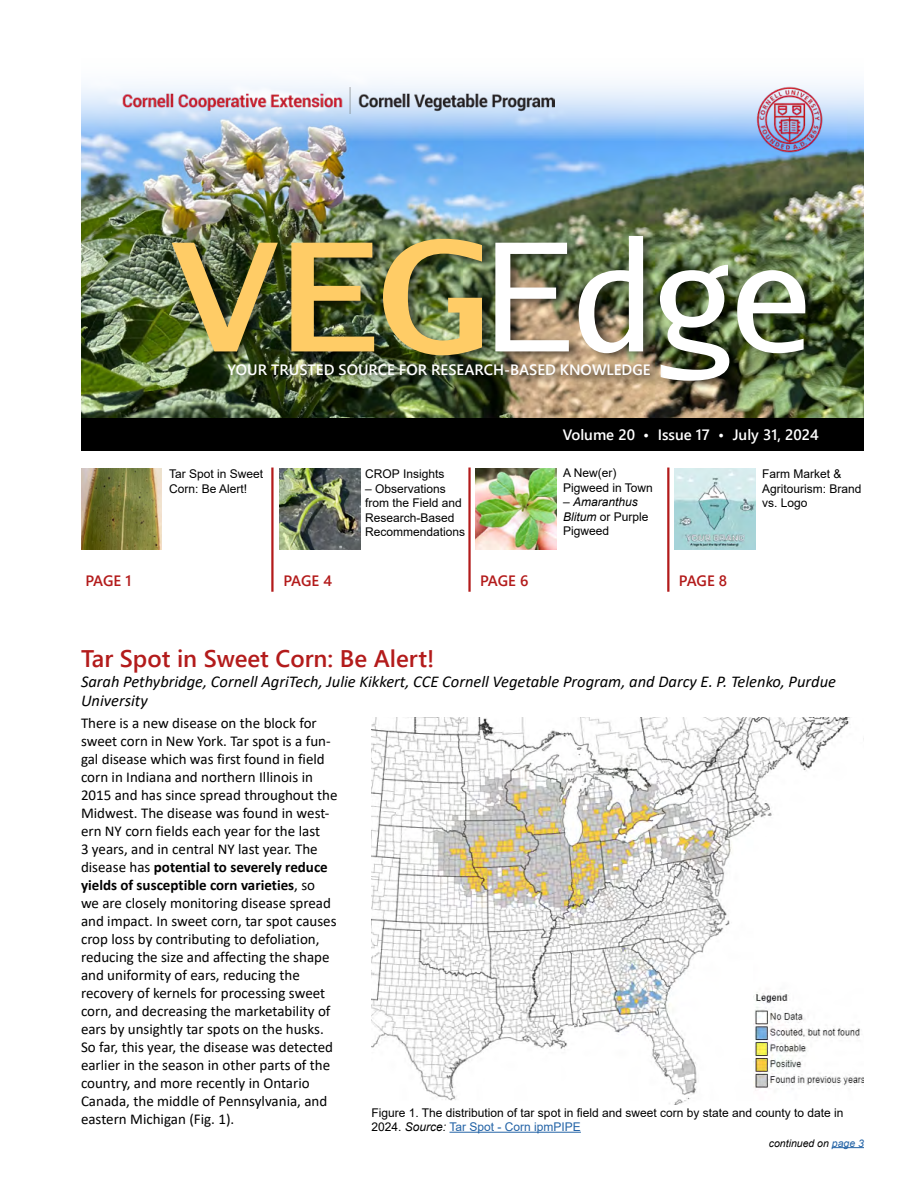
<style>
.page{position:relative;width:918px;height:1188px;background:#fff}
.page>*{position:absolute;margin:0;border:0;box-sizing:border-box;transform-origin:0 0}
.t1{font:150px "Aurulent Sans";color:#fff}
.t2{font:24px "Webly Sleek UI Semibold";color:#b31b1b}
.t3{font:italic 16.5px/19.8px "Calibri";color:#000}
.t4{font:15px/18px "Calibri";color:#000}
.t5{font:15px "Webly Sleek UI Semibold";color:#fff}
.t6{font:15px "Webly Sleek UI Semibold";letter-spacing:-.01em;color:#b31b1b}
.t7{font:12px/14.4px "Arial";color:#000}
.t8{font:italic 10.5px "Arial";color:#000}
.s1{font-weight:700;color:#fc6}
.s2{font-style:italic}
.s3{font-weight:700}
.s4{color:#2363a6}
</style>
<div class="page">
<img style="left:81px;top:140px;width:783px;height:278px">
<svg style="left:81px;top:83px;width:783px;height:57px;background:#bad6f6"></svg>
<img style="left:122px;top:87px;width:432px;height:26px">
<img style="left:755px;top:86px;width:68px;height:67px">
<div style="left:172px;top:232px;width:647px;height:159px;background:#000;opacity:.53"></div>
<div style="left:227px;top:360px;width:437px;height:27px;background:#000;opacity:.73"></div>
<div style="left:81px;top:418px;width:783px;height:33px;background:#000"></div>
<img style="left:81px;top:469px;width:81px;height:81px">
<hr style="left:271px;top:468px;width:3px;height:124px;background:#b31b1b">
<img style="left:279px;top:469px;width:81px;height:81px">
<hr style="left:468px;top:468px;width:3px;height:124px;background:#b31b1b">
<img style="left:476px;top:469px;width:81px;height:81px">
<hr style="left:667px;top:468px;width:2px;height:124px;background:#b31b1b">
<img style="left:675px;top:469px;width:81px;height:81px">
<img style="left:371px;top:717px;width:493px;height:387px">
<hr style="left:450px;top:1132px;width:131px;height:1px;background:#2363a6">
<hr style="left:832px;top:1147px;width:32px;height:1px;background:#2363a6">
<h1 class="t1" style="left:170px;top:201px;width:643px"><span class="s1">VEG</span>Edge</h1>
<p class="t5" style="left:228px;top:359px;width:424px">YOUR TRUSTED SOURCE FOR RESEARCH-BASED KNOWLEDGE</p>
<p class="t6" style="left:85px;top:569px;width:48px">PAGE 1</p>
<p class="t7" style="left:169px;top:467px;width:96px">Tar Spot in Sweet<br>Corn: Be Alert!</p>
<p class="t6" style="left:283px;top:569px;width:50px">PAGE 4</p>
<p class="t7" style="left:365px;top:467px;width:81px">CROP Insights</p>
<p class="t7" style="left:365px;top:481px;width:102px">– Observations from the Field and<br>Research-Based<br>Recommendations</p>
<p class="t6" style="left:480px;top:569px;width:50px">PAGE 6</p>
<p class="t5" style="left:563px;top:423px;width:257px">Volume 20 • Issue 17 • July 31, 2024</p>
<p class="t7" style="left:563px;top:466px;width:91px">A New(er)<br>Pigweed in Town</p>
<p class="t7" style="left:563px;top:495px;width:87px">– <span class="s2">Amaranthus<br>Blitum</span> or Purple<br>Pigweed</p>
<p class="t6" style="left:679px;top:569px;width:50px">PAGE 8</p>
<p class="t7" style="left:762px;top:467px;width:101px">Farm Market &amp;<br>Agritourism: Brand vs. Logo</p>
<h2 class="t2" style="left:81px;top:640px;width:355px">Tar Spot in Sweet Corn: Be Alert!</h2>
<p class="t3" style="left:81px;top:670px;width:757px">Sarah Pethybridge, Cornell AgriTech, Julie Kikkert, CCE Cornell Vegetable Program, and Darcy E. P. Telenko, Purdue<br>University</p>
<p class="t4" style="left:81px;top:714px;width:258px">There is a new disease on the block for sweet corn in New York. Tar spot is a fun&shy;gal disease which was first found in field corn in Indiana and northern Illinois in 2015 and has since spread throughout the Midwest. The disease was found in west&shy;ern NY corn fields each year for the last<br>3 years, and in central NY last year. The disease has <span class="s3">potential to severely reduce yields of susceptible corn varieties</span>, so<br>we are closely monitoring disease spread and impact. In sweet corn, tar spot causes crop loss by contributing to defoliation, reducing the size and affecting the shape and uniformity of ears, reducing the recovery of kernels for processing sweet corn, and decreasing the marketability of ears by unsightly tar spots on the husks.<br>So far, this year, the disease was detected earlier in the season in other parts of the country, and more recently in Ontario Canada, the middle of Pennsylvania, and eastern Michigan (Fig. 1).</p>
<p class="t7" style="left:371px;top:1105px;width:474px">Figure 1. The distribution of tar spot in field and sweet corn by state and county to date in<br>2024. <span class="s2">Source:</span> <span class="s4">Tar Spot - Corn ipmPIPE</span></p>
<p class="t8" style="left:769px;top:1136px;width:97px">continued on <span class="s4">page 3</span></p>
</div>
